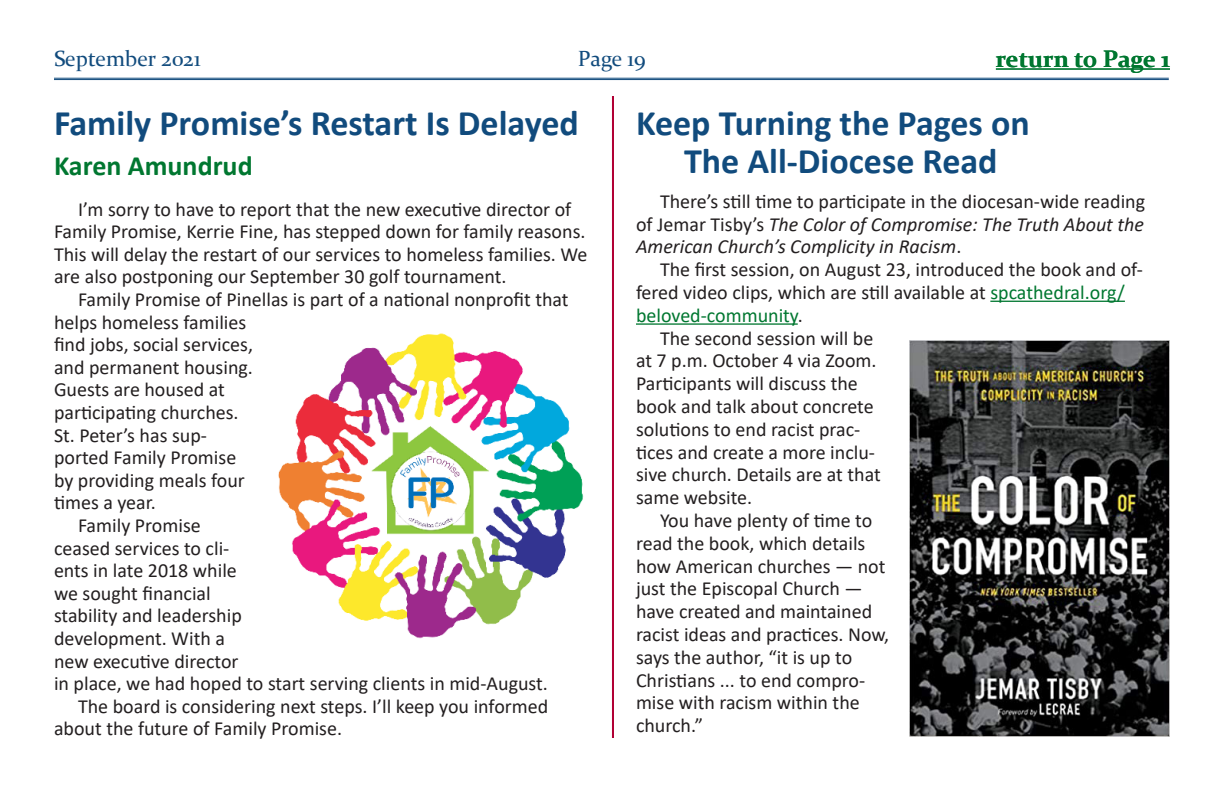
<style>
.page{position:relative;width:1224px;height:792px;background:#fff}
.page>*{position:absolute;margin:0;border:0;box-sizing:border-box;transform-origin:0 0}
._2ndary_Head{font:700 36px/38px "Calibri";color:#114b7d;text-align:center}
.Author_Name{font:700 28px "Calibri";color:#007730}
.t1{font:700 24px "Constantia";color:#007730}
.t2{font:22px "Constantia";color:#114b7d}
.BTI_-_1_column{font:20px/22.6px "Calibri";color:#231f20}
.BTI_-_1_column-2{font:italic 20px/22.8px "Calibri";color:#231f20;text-align:justify}
.s1{font-style:normal}
.s2{color:#007730}
</style>
<div class="page">
<hr style="left:54px;top:78px;width:1115px;height:1px;background:#114b7d">
<hr style="left:54px;top:79px;width:1115px;height:1px;background:#114b7d">
<hr style="left:612px;top:96px;width:2px;height:642px;background:#b10034">
<hr style="left:996px;top:68px;width:174px;height:2px;background:#007730">
<img style="left:278px;top:333px;width:306px;height:305px">
<hr style="left:990px;top:301px;width:135px;height:1px;background:#007730">
<hr style="left:636px;top:323px;width:162px;height:2px;background:#007730">
<img style="left:909px;top:341px;width:260px;height:396px">
<p class="t2" style="left:54px;top:43px;width:148px">September 2021</p>
<p class="t2" style="left:578px;top:43px;width:70px">Page 19</p>
<p class="t1" style="left:996px;top:43px;width:176px">return to Page 1</p>
<p class="_2ndary_Head" style="left:54px;top:104px;width:526px">Family Promise’s Restart Is Delayed</p>
<p class="Author_Name" style="left:54px;top:146px;width:200px">Karen Amundrud</p>
<p class="BTI_-_1_column" style="left:54px;top:197px;width:535px;text-indent:24px">I’m sorry to have to report that the new executive director of Family Promise, Kerrie Fine, has stepped down for family reasons.<br>This will delay the restart of our services to homeless families. We are also postponing our September 30 golf tournament.</p>
<p class="BTI_-_1_column" style="left:54px;top:288px;width:516px;text-indent:24px">Family Promise of Pinellas is part of a national nonprofit that helps homeless families<br>find jobs, social services,<br>and permanent housing.<br>Guests are housed at<br>participating churches.<br>St. Peter’s has sup-<br>ported Family Promise<br>by providing meals four<br>times a year.</p>
<p class="BTI_-_1_column" style="left:54px;top:514px;width:495px;text-indent:24px">Family Promise<br>ceased services to cli-<br>ents in late 2018 while<br>we sought financial<br>stability and leadership<br>development. With a<br>new executive director<br>in place, we had hoped to start serving clients in mid-August.</p>
<p class="BTI_-_1_column" style="left:54px;top:694px;width:496px;text-indent:24px">The board is considering next steps. I’ll keep you informed about the future of Family Promise.</p>
<p class="_2ndary_Head" style="left:636px;top:104px;width:395px">Keep Turning the Pages on<br>The All-Diocese Read</p>
<p class="BTI_-_1_column-2" style="left:636px;top:189px;width:511px;text-indent:24px"><span class="s1">There’s still time to participate in the diocesan-wide reading of Jemar Tisby’s</span> The Color of Compromise: The Truth About the American Church’s Complicity in Racism<span class="s1">.</span></p>
<p class="BTI_-_1_column" style="left:636px;top:258px;width:509px;text-indent:24px">The first session, on August 23, introduced the book and of&shy;fered video clips, which are still available at <span class="s2">spcathedral.org/ beloved-community</span>.</p>
<p class="BTI_-_1_column" style="left:636px;top:326px;width:246px;text-indent:24px">The second session will be at 7 p.m. October 4 via Zoom.<br>Participants will discuss the book and talk about concrete solutions to end racist prac&shy;tices and create a more inclu&shy;sive church. Details are at that same website.</p>
<p class="BTI_-_1_column" style="left:636px;top:508px;width:255px;text-indent:24px">You have plenty of time to read the book, which details how American churches — not just the Episcopal Church — have created and maintained racist ideas and practices. Now, says the author, “it is up to<br>Christians ... to end compro&shy;mise with racism within the church.”</p>
</div>
